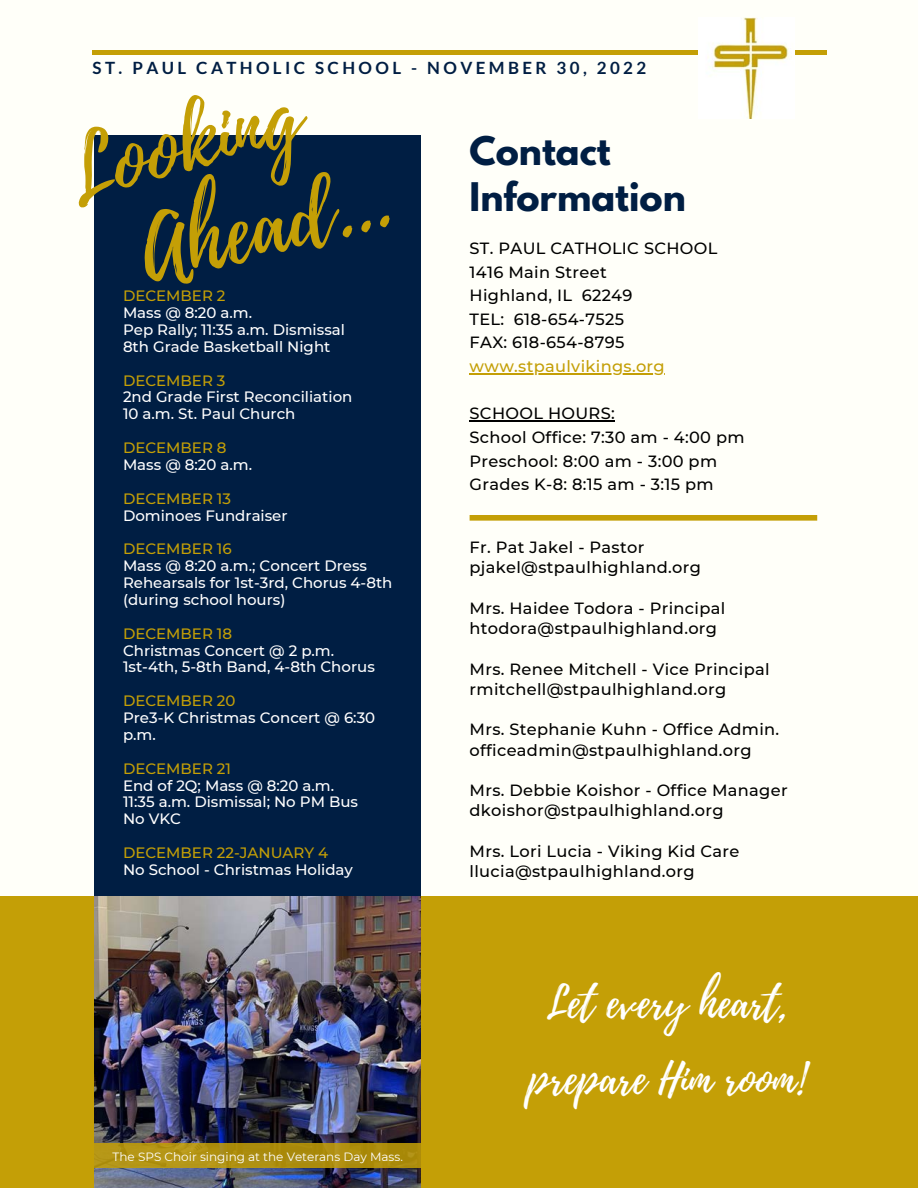
<style>
.page{position:relative;width:918px;height:1188px;background:#fffff9}
.page>*{position:absolute;margin:0;border:0;box-sizing:border-box;transform-origin:0 0}
.t1{font:88.35px/97.9px "Playlist Script";color:#c49f06}
.t2{font:43.05px/76.5px "Playlist Script";color:#fff;text-align:center}
.t3{font:700 34.95px/45.5px "League Spartan";color:#001e43}
.t4{font:700 16.95px "Lato";letter-spacing:.2em;color:#001e43}
.t5{font:500 16.2px/23.7px "Montserrat";letter-spacing:.02em;color:#000}
.t6{font:500 16.2px "Montserrat";letter-spacing:.02em;color:#c49f06}
.t7{font:500 15px/16.8px "Montserrat";color:#fff}
.t8{font:500 15px "Montserrat";color:#c49f06}
.t9{font:12px "Montserrat";color:#fff}
</style>
<div class="page">
<div style="left:0;top:896px;width:918px;height:292px;background:#c49f06"></div>
<div style="left:92px;top:50px;width:734px;height:5px;background:#c49f06"></div>
<img style="left:698px;top:17px;width:97px;height:101px">
<hr style="left:470px;top:373px;width:195px;height:1px;background:#c49f06">
<hr style="left:470px;top:420px;width:145px;height:2px;background:#000">
<div style="left:470px;top:515px;width:347px;height:6px;background:#c49f06"></div>
<div style="left:94px;top:135px;width:327px;height:1053px;background:#001e43"></div>
<img style="left:94px;top:896px;width:327px;height:292px">
<svg style="left:94px;top:1143px;width:327px;height:25px;background:#ae8f10"></svg>
<p class="t4" style="left:93px;top:58px;width:555px">ST. PAUL CATHOLIC SCHOOL - NOVEMBER 30, 2022</p>
<h1 class="t1" style="left:105px;top:118px;width:255px;text-indent:-50px;rotate:-15deg">Looking<br>Ahead...</h1>
<p class="t8" style="left:123px;top:287px;width:104px">DECEMBER 2</p>
<p class="t7" style="left:123px;top:304px;width:224px">Mass @ 8:20 a.m.<br>Pep Rally; 11:35 a.m. Dismissal<br>8th Grade Basketball Night</p>
<p class="t8" style="left:123px;top:371px;width:104px">DECEMBER 3</p>
<p class="t7" style="left:123px;top:389px;width:231px">2nd Grade First Reconciliation<br>10 a.m. St. Paul Church</p>
<p class="t8" style="left:123px;top:439px;width:105px">DECEMBER 8</p>
<p class="t7" style="left:123px;top:456px;width:131px">Mass @ 8:20 a.m.</p>
<p class="t8" style="left:123px;top:489px;width:110px">DECEMBER 13</p>
<p class="t7" style="left:123px;top:507px;width:166px">Dominoes Fundraiser</p>
<p class="t8" style="left:123px;top:540px;width:110px">DECEMBER 16</p>
<p class="t7" style="left:123px;top:557px;width:271px">Mass @ 8:20 a.m.; Concert Dress<br>Rehearsals for 1st-3rd, Chorus 4-8th (during school hours)</p>
<p class="t8" style="left:123px;top:624px;width:111px">DECEMBER 18</p>
<p class="t7" style="left:123px;top:642px;width:253px">Christmas Concert @ 2 p.m.<br>1st-4th, 5-8th Band, 4-8th Chorus</p>
<p class="t8" style="left:123px;top:692px;width:114px">DECEMBER 20</p>
<p class="t7" style="left:123px;top:709px;width:254px">Pre3-K Christmas Concert @ 6:30 p.m.</p>
<p class="t8" style="left:123px;top:759px;width:110px">DECEMBER 21</p>
<p class="t7" style="left:123px;top:777px;width:237px">End of 2Q; Mass @ 8:20 a.m.<br>11:35 a.m. Dismissal; No PM Bus<br>No VKC</p>
<p class="t8" style="left:123px;top:844px;width:207px">DECEMBER 22-JANUARY 4</p>
<p class="t7" style="left:123px;top:861px;width:231px">No School - Christmas Holiday</p>
<p class="t9" style="left:113px;top:1150px;width:292px">The SPS Choir singing at the Veterans Day Mass.</p>
<h3 class="t3" style="left:470px;top:133px;width:218px">Contact<br>Information</h3>
<p class="t5" style="left:470px;top:236px;width:249px">ST. PAUL CATHOLIC SCHOOL<br>1416 Main Street<br>Highland, IL 62249<br>TEL: 618-654-7525<br>FAX: 618-654-8795</p>
<p class="t6" style="left:470px;top:356px;width:197px">www.stpaulvikings.org</p>
<p class="t5" style="left:470px;top:402px;width:276px">SCHOOL HOURS:<br>School Office: 7:30 am - 4:00 pm<br>Preschool: 8:00 am - 3:00 pm<br>Grades K-8: 8:15 am - 3:15 pm</p>
<p class="t5" style="left:470px;top:537px;width:233px;line-height:20.2px">Fr. Pat Jakel - Pastor pjakel@stpaulhighland.org</p>
<p class="t5" style="left:470px;top:598px;width:257px;line-height:20.2px">Mrs. Haidee Todora - Principal htodora@stpaulhighland.org</p>
<p class="t5" style="left:470px;top:659px;width:302px;line-height:20.2px">Mrs. Renee Mitchell - Vice Principal rmitchell@stpaulhighland.org</p>
<p class="t5" style="left:470px;top:720px;width:311px;line-height:20.2px">Mrs. Stephanie Kuhn - Office Admin. officeadmin@stpaulhighland.org</p>
<p class="t5" style="left:470px;top:780px;width:320px;line-height:20.2px">Mrs. Debbie Koishor - Office Manager dkoishor@stpaulhighland.org</p>
<p class="t5" style="left:470px;top:841px;width:271px;line-height:20.2px">Mrs. Lori Lucia - Viking Kid Care llucia@stpaulhighland.org</p>
<h2 class="t2" style="left:528px;top:966px;width:279px">Let every heart, prepare Him room!</h2>
</div>
